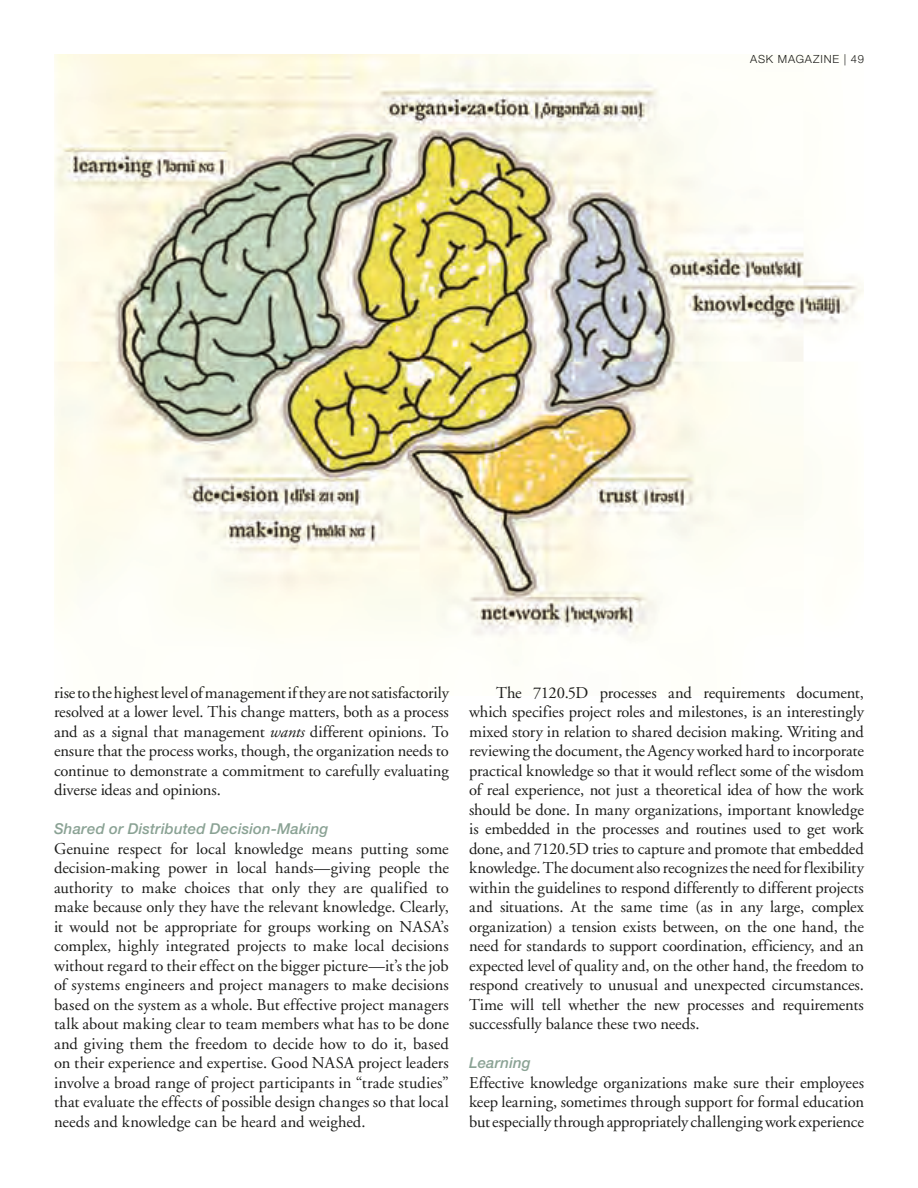
<style>
.page{position:relative;width:918px;height:1188px;background:#fff}
.page>*{position:absolute;margin:0;border:0;box-sizing:border-box;transform-origin:0 0}
.t1{font:16.5px/19.5px "Adobe Garamond";letter-spacing:-.005em;color:#1c1c1a;text-align:justify}
.t2{font:16.5px "Adobe Garamond";letter-spacing:-.025em;color:#1c1c1a}
.t3{font:italic 500 15px "Helvetica Neue";letter-spacing:.01em;color:#8aa294}
.t4{font:300 11.25px "Helvetica Neue";letter-spacing:.075em;color:#1c1c1a}
.s1{font-style:italic}
</style>
<div class="page">
<img style="left:54px;top:54px;width:810px;height:609px">
<p class="t4" style="left:750px;top:52px;width:115px">ASK MAGAZINE | 49</p>
<p class="t1" style="left:54px;top:683px;width:396px">rise to the highest level of management if they are not satisfactorily</p>
<p class="t2" style="left:496px;top:684px;width:94px">The 7120.5D</p>
<p class="t1" style="left:668px;top:683px;width:197px">and requirements document,</p>
<p class="t1" style="left:469px;top:683px;width:396px;text-align:left;text-indent:131px">processes<br>which specifies project roles and milestones, is an interestingly mixed story in relation to shared decision making. Writing and reviewing the document, the Agency worked hard to incorporate practical knowledge so that it would reflect some of the wisdom of real experience, not just a theoretical idea of how the work should be done. In many organizations, important knowledge is embedded in the processes and routines used to get work done, and 7120.5D tries to capture and promote that embedded knowledge. The document also recognizes the need for flexibility within the guidelines to respond differently to different projects and situations. At the same time (as in any large, complex organization) a tension exists between, on the one hand, the need for standards to support coordination, efficiency, and an expected level of quality and, on the other hand, the freedom to respond creatively to unusual and unexpected circumstances.<br>Time will tell whether the new processes and requirements successfully balance these two needs.</p>
<p class="t3" style="left:469px;top:1054px;width:63px">Learning</p>
<p class="t1" style="left:469px;top:1073px;width:396px">Effective knowledge organizations make sure their employees keep learning, sometimes through support for formal education butespeciallythrough appropriatelychallengingworkexperience</p>
<p class="t1" style="left:54px;top:702px;width:396px">resolved at a lower level. This change matters, both as a process and as a signal that management <span class="s1">wants</span> different opinions. To ensure that the process works, though, the organization needs to continue to demonstrate a commitment to carefully evaluating diverse ideas and opinions.</p>
<p class="t3" style="left:54px;top:820px;width:276px">Shared or Distributed Decision-Making</p>
<p class="t1" style="left:54px;top:839px;width:396px">Genuine respect for local knowledge means putting some decision-making power in local hands—giving people the authority to make choices that only they are qualified to make because only they have the relevant knowledge. Clearly, it would not be appropriate for groups working on NASA’s complex, highly integrated projects to make local decisions without regard to their effect on the bigger picture—it’s the job of systems engineers and project managers to make decisions based on the system as a whole. But effective project managers talk about making clear to team members what has to be done and giving them the freedom to decide how to do it, based on their experience and expertise. Good NASA project leaders involve a broad range of project participants in “trade studies” that evaluate the effects of possible design changes so that local needs and knowledge can be heard and weighed.</p>
</div>
